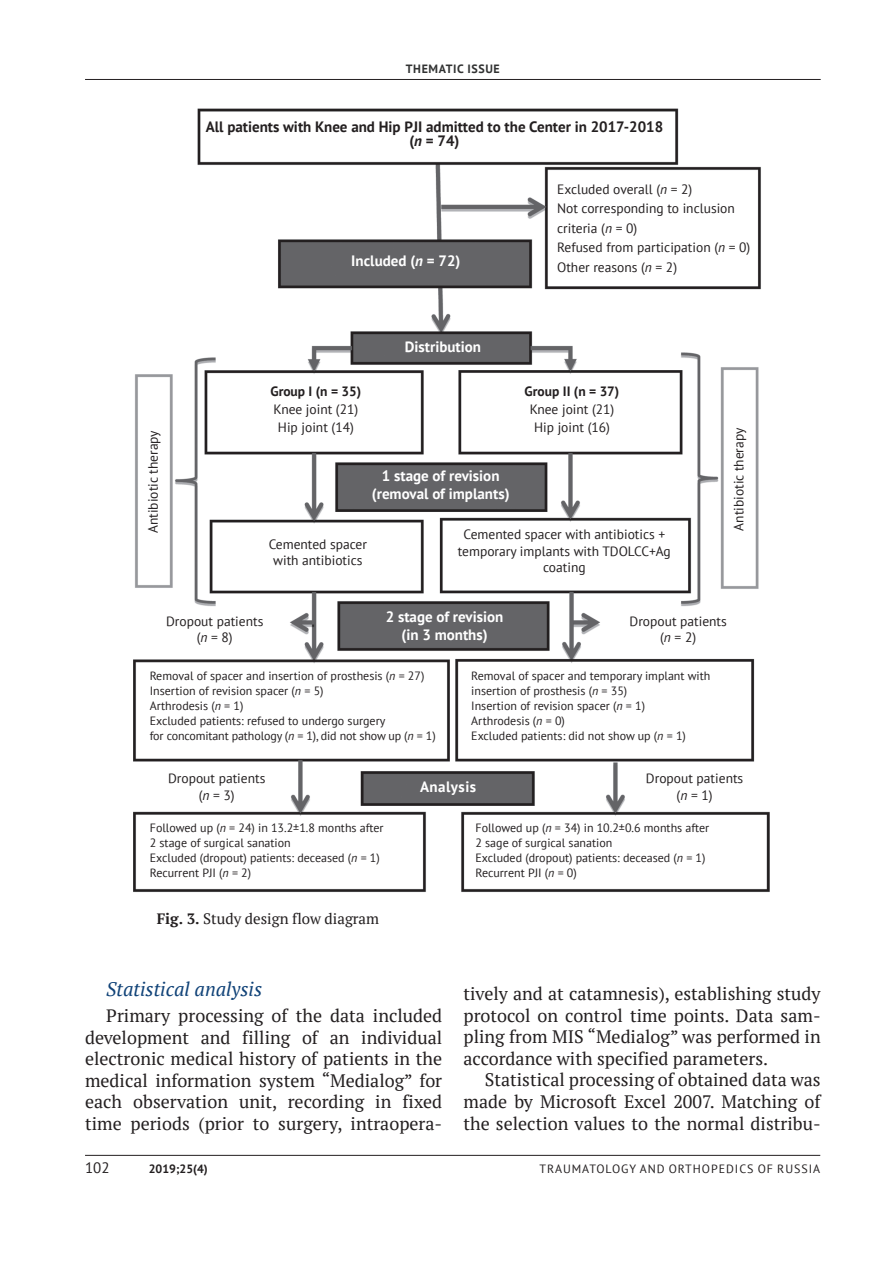
<style>
.page{position:relative;width:893px;height:1263px;background:#fff}
.page>*{position:absolute;margin:0;border:0;box-sizing:border-box;transform-origin:0 0}
.t1{font:italic 19.5px "PT Serif";color:#114378}
.t2{font:18px/21.6px "PT Serif";color:#231f20;text-align:justify}
.t3{font:700 15px/18px "PT Sans";color:#fff;text-align:center}
.t4{font:700 15px/13.5px "PT Sans";color:#231f20;text-align:center}
.t5{font:15px "PT Serif";color:#231f20}
.t6{font:700 15px "PT Sans";letter-spacing:.03em;color:#fff}
.t7{font:15px "PT Sans";color:#231f20}
.t8{font:13.5px/16.5px "PT Sans";color:#231f20;text-align:center}
.t9{font:700 13.5px "PT Sans";color:#231f20}
.t10{font:12px/15px "PT Sans";color:#231f20}
.t11{font:12px "PT Sans";letter-spacing:.08em;color:#231f20}
.t12{font:700 12px "PT Sans";letter-spacing:.05em;color:#313232}
.t13{font:700 12px "PT Sans";color:#231f20}
.s1{font-style:italic}
.s2{font-weight:700}
</style>
<div class="page">
<hr style="left:85px;top:79px;width:736px;height:1px;background:#231f20">
<hr style="left:85px;top:1155px;width:735px;height:1px;background:#231f20">
<img style="left:134px;top:108px;width:636px;height:784px">
<p class="t12" style="left:406px;top:61px;width:96px">THEMATIC ISSUE</p>
<p class="t4" style="left:206px;top:120px;width:459px">All patients with Knee and Hip PJI admitted to the Center in 2017-2018 (<span class="s1">n</span> = 74)</p>
<p class="t8" style="left:557px;top:179px;width:195px;line-height:19.5px;text-align:left">Excluded overall (<span class="s1">n</span> = 2)<br>Not corresponding to inclusion criteria (<span class="s1">n</span> = 0)<br>Refused from participation (<span class="s1">n</span> = 0)<br>Other reasons (<span class="s1">n</span> = 2)</p>
<p class="t3" style="left:351px;top:252px;width:111px">Included (<span class="s1">n</span> = 72)</p>
<p class="t3" style="left:405px;top:337px;width:78px">Distribution</p>
<p class="t9" style="left:525px;top:383px;width:96px">Group II (n = 37)</p>
<p class="t8" style="left:530px;top:400px;width:86px;line-height:18px">Knee joint (21)<br>H ip joint (16)</p>
<p class="t9" style="left:270px;top:383px;width:92px">Group I (n = 35)</p>
<p class="t8" style="left:273px;top:400px;width:86px;line-height:18px">Knee joint (21)<br>H ip joint (14)</p>
<p class="t8" style="left:144px;top:533px;width:104px;rotate:-90deg">Antibiotic therapy</p>
<p class="t8" style="left:730px;top:531px;width:104px;rotate:-90deg">Antibiotic therapy</p>
<p class="t3" style="left:372px;top:466px;width:139px">1 stage of revision (removal of implants)</p>
<p class="t8" style="left:269px;top:535px;width:100px">Cemented spacer with antibiotics</p>
<p class="t8" style="left:458px;top:526px;width:209px;text-align:left;text-indent:6px">Cemented spacer with antibiotics + temporary implants with TDOLCC</p>
<p class="t8" style="left:649px;top:543px;width:23px">+Ag</p>
<p class="t8" style="left:543px;top:559px;width:44px">coating</p>
<p class="t3" style="left:386px;top:607px;width:119px">2 stage of revision (in 3 months)</p>
<p class="t10" style="left:471px;top:668px;width:241px">Removal of spacer and temporary implant with insertion of prosthesis (<span class="s1">n</span> = 35)<br>I nsertion of revision spacer (<span class="s1">n</span> = 1)<br>Arthrodesis (<span class="s1">n</span> = 0)<br>Excluded patients: did not show up (<span class="s1">n</span> = 1)</p>
<p class="t8" style="left:166px;top:612px;width:99px">Dropout patients (<span class="s1">n</span> = 8)</p>
<p class="t8" style="left:629px;top:612px;width:99px">Dropout patients (<span class="s1">n</span> = 2)</p>
<p class="t10" style="left:150px;top:668px;width:287px">Removal of spacer and insertion of prosthesis (<span class="s1">n</span> = 27)<br>I nsertion of revision spacer (<span class="s1">n</span> = 5)<br>Arthrodesis (<span class="s1">n</span> = 1)<br>Excluded patients: refused to undergo surgery<br>for concomitant pathology (<span class="s1">n</span> = 1), did not show up (<span class="s1">n</span> = 1)</p>
<p class="t8" style="left:168px;top:770px;width:99px">Dropout patients (<span class="s1">n</span> = 3)</p>
<p class="t8" style="left:646px;top:770px;width:99px">Dropout patients (<span class="s1">n</span> = 1)</p>
<p class="t10" style="left:150px;top:820px;width:235px">Followed up (<span class="s1">n</span> = 24) in 13.2±1.8 months after 2 stage of surgical sanation<br>Excluded (dropout) patients: deceased (<span class="s1">n</span> = 1)<br>Recurrent PJI (<span class="s1">n</span> = 2)</p>
<p class="t10" style="left:475px;top:820px;width:235px">Followed up (<span class="s1">n</span> = 34) in 10.2±0.6 months after 2 sage of surgical sanation<br>Excluded (dropout) patients: deceased (<span class="s1">n</span> = 1)<br>Recurrent PJI (<span class="s1">n</span> = 0)</p>
<p class="t6" style="left:420px;top:777px;width:58px">Analysis</p>
<p class="t5" style="left:157px;top:910px;width:224px"><span class="s2">Fig. 3.</span> Study design flow diagram</p>
<h1 class="t1" style="left:106px;top:979px;width:157px">Statistical analysis</h1>
<p class="t2" style="left:85px;top:1006px;width:359px;text-indent:21px">Primary processing of the data included development and filling of an individual electronic medical history of patients in the medical information system “Medialog” for each observation unit, recording in fixed time periods (prior to surgery, intraopera-</p>
<h2 class="t2" style="left:463px;top:983px;width:359px">tively and at catamnesis), establishing study protocol on control time points. Data sam&shy;pling from MIS “Medialog” was performed in accordance with specified parameters.</h2>
<h2 class="t2" style="left:463px;top:1070px;width:359px;text-indent:21px">Statistical processing of obtained data was made by Microsoft Excel 2007. Matching of the selection values to the normal distribu-</h2>
<p class="t7" style="left:85px;top:1158px;width:26px">102</p>
<p class="t13" style="left:149px;top:1160px;width:60px">2019;25(4)</p>
<p class="t11" style="left:540px;top:1161px;width:282px">Traumatology and orthopedics of Russia</p>
</div>
